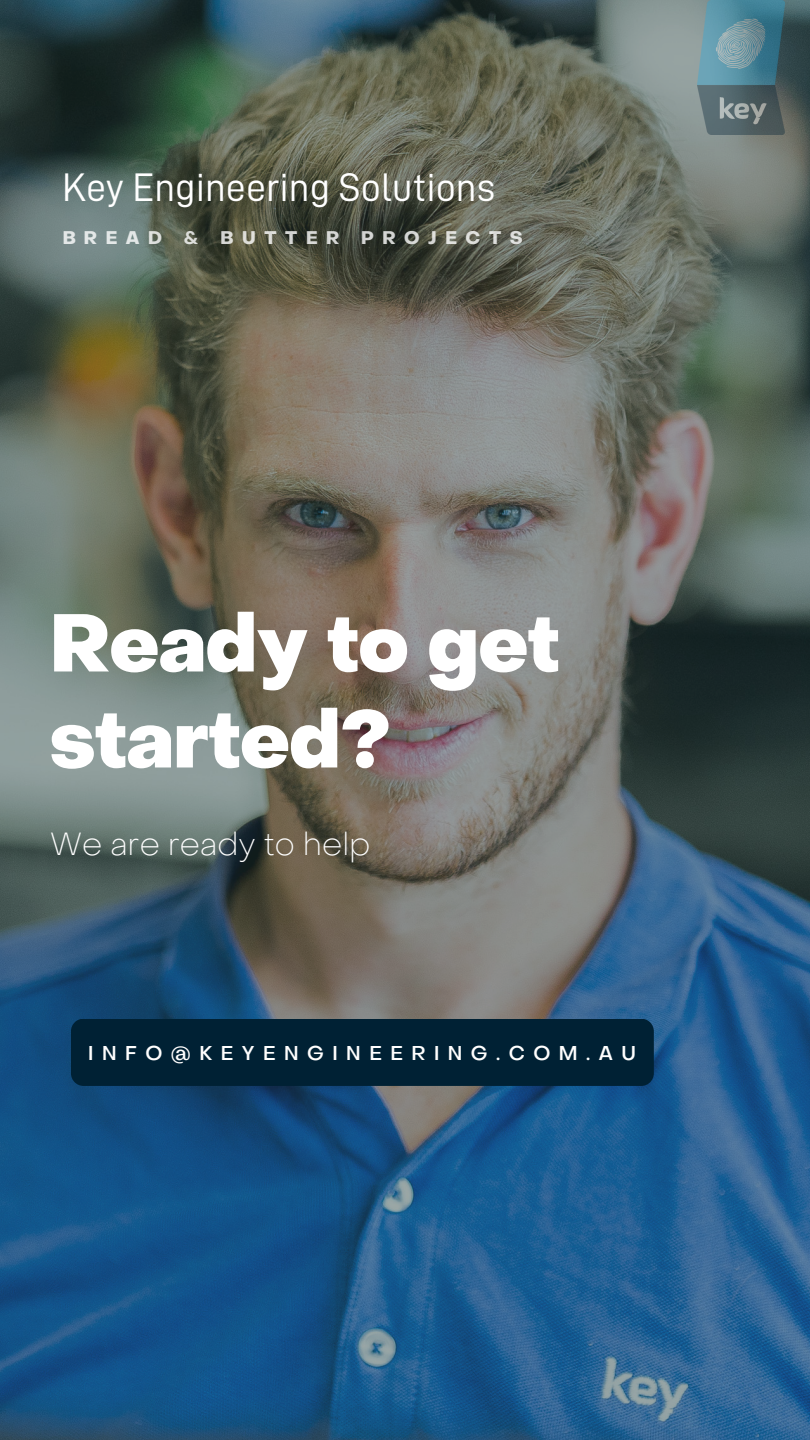
<style>
.page{position:relative;width:810px;height:1440px;background:#fff}
.page>*{position:absolute;margin:0;border:0;box-sizing:border-box;transform-origin:0 0}
.t1{font:800 80px/96px "Object Sans";color:#fff}
.t2{font:40px "D DIN";color:#fff}
.t3{font:100 32px "Object Sans";color:#fff}
.t4{font:500 19.8px "Object Sans";letter-spacing:.43em;color:#fff}
.t5{font:700 18px "Object Sans";letter-spacing:.48em;color:#fff}
</style>
<div class="page">
<img style="left:0;top:0;width:810px;height:1440px">
<div style="left:71px;top:1019px;width:582px;height:66px;background:#002134;border-radius:13px"></div>
<img style="left:698px;top:0;width:87px;height:134px">
<h2 class="t2" style="left:62px;top:168px;width:435px">Key Engineering Solutions</h2>
<p class="t5" style="left:62px;top:231px;width:462px">BREAD &amp; BUTTER PROJECTS</p>
<h1 class="t1" style="left:50px;top:603px;width:511px">Ready to get started?</h1>
<h3 class="t3" style="left:50px;top:831px;width:322px">We are ready to help</h3>
<p class="t4" style="left:88px;top:1045px;width:549px">INFO@KEYENGINEERING.COM.AU</p>
</div>
